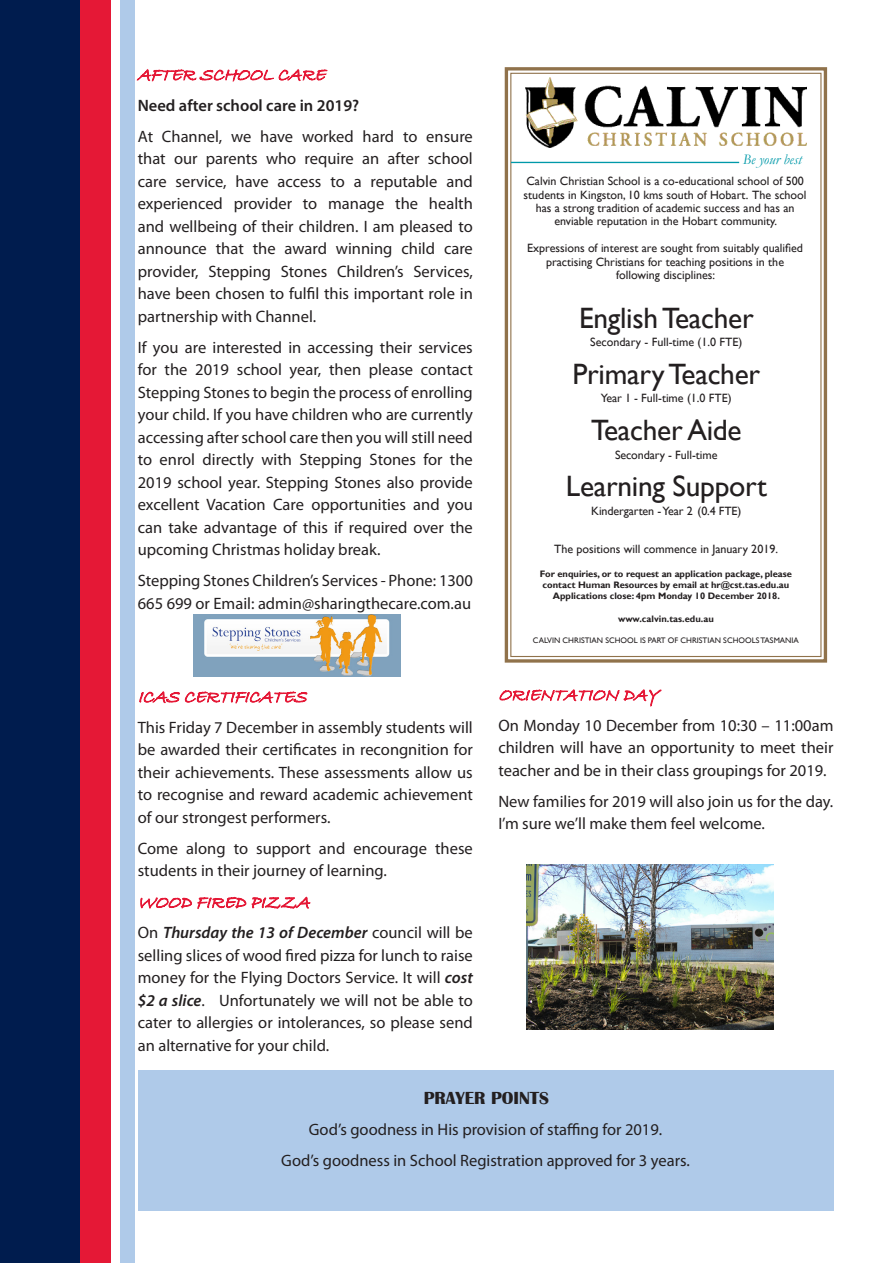
<style>
.page{position:relative;width:893px;height:1263px;background:#fff}
.page>*{position:absolute;margin:0;border:0;box-sizing:border-box;transform-origin:0 0}
.t1{font:29.4px "Gill Sans";letter-spacing:-.01em;color:#231f20}
.Newsletter_Body_Text{font:italic 18px "Bradley Hand ITC";color:#e51836}
.t2{font:700 18px "Britannic";color:#231f20}
.Newsletter_Body_Text-2{font:16.5px/22.5px "Myriad Pro";color:#231f20;text-align:justify}
.Newsletter_Body_Text-3{font:600 16.5px "Myriad Pro";color:#231f20}
.t3{font:italic 14.7px "Garamond";color:#0099a9}
.t4{font:12px/13.4px "Gill Sans";color:#231f20;text-align:center}
.t5{font:700 9.3px/11.2px "Gill Sans";color:#231f20;text-align:center}
.t6{font:8.1px "Gill Sans";color:#231f20}
.s1{font-weight:600;font-style:italic}
</style>
<div class="page">
<div style="left:0;top:0;width:80px;height:1263px;background:#001c4e"></div>
<div style="left:80px;top:0;width:30px;height:1263px;background:#e51836"></div>
<div style="left:120px;top:0;width:14px;height:1263px;background:#afcae9"></div>
<svg style="left:136px;top:69px;width:192px;height:13px"></svg>
<svg style="left:139px;top:691px;width:169px;height:13px"></svg>
<svg style="left:140px;top:896px;width:171px;height:13px"></svg>
<svg style="left:499px;top:689px;width:163px;height:18px"></svg>
<div style="left:138px;top:1070px;width:695px;height:141px;background:#afcae9"></div>
<svg style="left:504px;top:67px;width:324px;height:596px"></svg>
<img style="left:525px;top:78px;width:282px;height:69px">
<hr style="left:511px;top:162px;width:228px;height:1px;background:#0099a9">
<img style="left:526px;top:864px;width:248px;height:165px">
<img style="left:193px;top:614px;width:208px;height:62px">
<p class="Newsletter_Body_Text-3" style="left:138px;top:95px;width:223px">Need after school care in 2019?</p>
<p class="Newsletter_Body_Text-2" style="left:138px;top:125px;width:337px">At Channel, we have worked hard to ensure that our parents who require an after school care service, have access to a reputable and experienced provider to manage the health and wellbeing of their children. I am pleased to announce that the award winning child care provider, Stepping Stones Children’s Services, have been chosen to fulfil this important role in partnership with Channel.</p>
<p class="Newsletter_Body_Text-2" style="left:138px;top:336px;width:337px">If you are interested in accessing their services for the 2019 school year, then please contact Stepping Stones to begin the process of enrolling your child. If you have children who are currently accessing after school care then you will still need to enrol directly with Stepping Stones for the 2019 school year. Stepping Stones also provide excellent Vacation Care opportunities and you can take advantage of this if required over the upcoming Christmas holiday break.</p>
<p class="Newsletter_Body_Text-2" style="left:138px;top:569px;width:337px">Stepping Stones Children’s Services - Phone: 1300<br>665 699 or Email: admin@sharingthecare.com.au</p>
<p class="t3" style="left:743px;top:149px;width:60px">Be your best</p>
<p class="t4" style="left:524px;top:175px;width:284px">Calvin Christian School is a co-educational school of 500 students in Kingston, 10 kms south of Hobart. The school has a strong tradition of academic success and has an enviable reputation in the Hobart community.</p>
<p class="t4" style="left:527px;top:242px;width:277px">Expressions of interest are sought from suitably qualified practising Christians for teaching positions in the following disciplines:</p>
<p class="t1" style="left:579px;top:301px;width:176px">English Teacher</p>
<p class="t4" style="left:590px;top:336px;width:154px">Secondary - Full-time (1.0 FTE)</p>
<p class="t1" style="left:573px;top:357px;width:189px">Primary Teacher</p>
<p class="t4" style="left:601px;top:392px;width:132px">Year 1 - Full-time (1.0 FTE)</p>
<p class="t1" style="left:591px;top:413px;width:152px">Teacher Aide</p>
<p class="t4" style="left:615px;top:448px;width:104px">Secondary - Full-time</p>
<p class="t1" style="left:566px;top:469px;width:202px">Learning Support</p>
<p class="t4" style="left:591px;top:504px;width:152px">Kindergarten - Year 2 (0.4 FTE)</p>
<p class="t4" style="left:554px;top:543px;width:225px">The positions will commence in January 2019.</p>
<p class="t5" style="left:540px;top:568px;width:254px">For enquiries, or to request an application package, please contact Human Resources by email at hr@cst.tas.edu.au<br>Applications close: 4pm Monday 10 December 2018.</p>
<p class="t5" style="left:618px;top:613px;width:97px">www.calvin.tas.edu.au</p>
<p class="t6" style="left:533px;top:635px;width:267px">CALVIN CHRISTIAN SCHOOL IS PART OF CHRISTIAN SCHOOLS TASMANIA</p>
<p class="Newsletter_Body_Text-2" style="left:138px;top:716px;width:337px">This Friday 7 December in assembly students will be awarded their certificates in recongnition for their achievements. These assessments allow us to recognise and reward academic achievement of our strongest performers.</p>
<p class="Newsletter_Body_Text-2" style="left:138px;top:837px;width:337px">Come along to support and encourage these students in their journey of learning.</p>
<p class="Newsletter_Body_Text" style="left:138px;top:891px;width:179px">WOODFIREDPIZZA</p>
<p class="Newsletter_Body_Text-2" style="left:138px;top:921px;width:337px">On <span class="s1">Thursday the 13 of December</span> council will be selling slices of wood fired pizza for lunch to raise money for the Flying Doctors Service. It will <span class="s1">cost $2 a slice</span>. Unfortunately we will not be able to cater to allergies or intolerances, so please send an alternative for your child.</p>
<p class="Newsletter_Body_Text-2" style="left:498px;top:714px;width:337px">On Monday 10 December from 10:30 – 11:00am children will have an opportunity to meet their teacher and be in their class groupings for 2019.</p>
<p class="Newsletter_Body_Text-2" style="left:498px;top:790px;width:336px">New families for 2019 will also join us for the day.<br>I’m sure we’ll make them feel welcome.</p>
<p class="t2" style="left:424px;top:1088px;width:127px">PRAYER POINTS</p>
<p class="Newsletter_Body_Text-2" style="left:309px;top:1118px;width:355px">God’s goodness in His provision of staffing for 2019.</p>
<p class="Newsletter_Body_Text-2" style="left:281px;top:1149px;width:410px">God’s goodness in School Registration approved for 3 years.</p>
</div>
